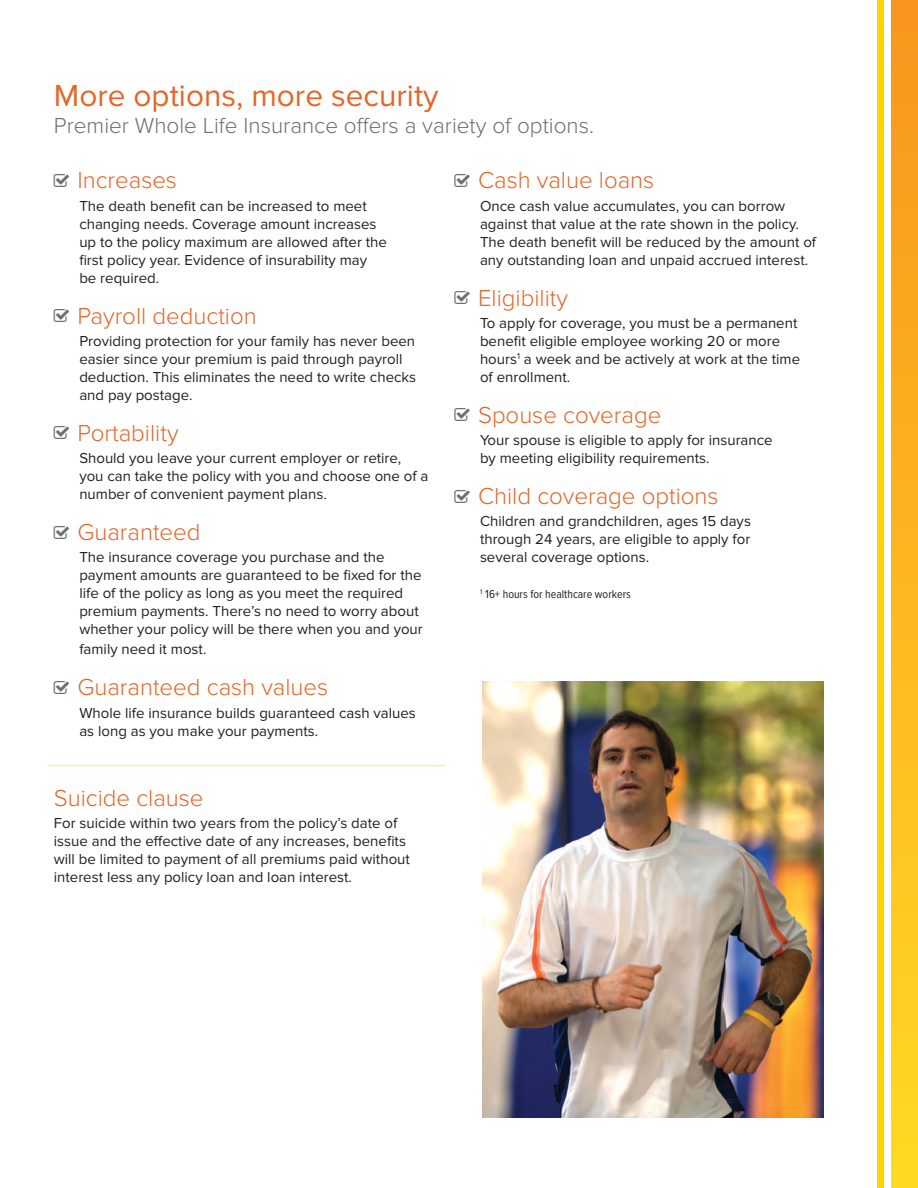
<style>
.page{position:relative;width:918px;height:1188px;background:#fff}
.page>*{position:absolute;margin:0;border:0;box-sizing:border-box;transform-origin:0 0}
.t1{font:31.5px "Proxima Nova";color:#e76425}
.t2{font:300 24px "Proxima Nova";color:#e76425}
.t3{font:300 22.5px "Proxima Nova";color:#6d6f71}
.t4{font:15px/18px "Proxima Nova";color:#231f20}
.t5{font:12px "Proxima Nova Cond";color:#231f20}
</style>
<div class="page">
<div style="left:877px;top:0;width:6px;height:1188px;background:#ffd400"></div>
<img style="left:482px;top:681px;width:341px;height:436px">
<hr style="left:47px;top:765px;width:398px;height:1px;background:#ffeba9">
<svg style="left:891px;top:0;width:27px;height:1188px;background:#fcb720"></svg>
<h1 class="t1" style="left:54px;top:77px;width:386px">More options, more security</h1>
<h3 class="t3" style="left:54px;top:113px;width:541px">Premier Whole Life Insurance offers a variety of options.</h3>
<h2 class="t2" style="left:77px;top:167px;width:101px">Increases</h2>
<p class="t4" style="left:79px;top:197px;width:309px">The death benefit can be increased to meet changing needs. Coverage amount increases up to the policy maximum are allowed after the first policy year. Evidence of insurability may be required.</p>
<h2 class="t2" style="left:77px;top:302px;width:181px">Payroll deduction</h2>
<p class="t4" style="left:79px;top:332px;width:338px">Providing protection for your family has never been easier since your premium is paid through payroll deduction. This eliminates the need to write checks and pay postage.</p>
<h2 class="t2" style="left:77px;top:419px;width:103px">Portability</h2>
<p class="t4" style="left:79px;top:449px;width:350px">Should you leave your current employer or retire, you can take the policy with you and choose one of a number of convenient payment plans.</p>
<h2 class="t2" style="left:77px;top:518px;width:125px">Guaranteed</h2>
<p class="t4" style="left:79px;top:549px;width:345px">The insurance coverage you purchase and the payment amounts are guaranteed to be fixed for the life of the policy as long as you meet the required premium payments. There’s no need to worry about whether your policy will be there when you and your</p>
<p class="t4" style="left:79px;top:640px;width:129px">family need it most.</p>
<h2 class="t2" style="left:77px;top:673px;width:252px">Guaranteed cash values</h2>
<p class="t4" style="left:79px;top:704px;width:338px">Whole life insurance builds guaranteed cash values as long as you make your payments.</p>
<h2 class="t2" style="left:54px;top:784px;width:151px">Suicide clause</h2>
<p class="t4" style="left:54px;top:814px;width:357px">For suicide within two years from the policy’s date of issue and the effective date of any increases, benefits will be limited to payment of all premiums paid without interest less any policy loan and loan interest.</p>
<h2 class="t2" style="left:478px;top:167px;width:178px">Cash value loans</h2>
<p class="t4" style="left:480px;top:197px;width:338px">Once cash value accumulates, you can borrow against that value at the rate shown in the policy.<br>The death benefit will be reduced by the amount of any outstanding loan and unpaid accrued interest.</p>
<h2 class="t2" style="left:478px;top:284px;width:91px">Eligibility</h2>
<p class="t4" style="left:480px;top:314px;width:322px">To apply for coverage, you must be a permanent benefit eligible employee working 20 or more hours<sup>1</sup> a week and be actively at work at the time of enrollment.</p>
<h2 class="t2" style="left:478px;top:401px;width:185px">Spouse coverage</h2>
<p class="t4" style="left:480px;top:431px;width:294px">Your spouse is eligible to apply for insurance by meeting eligibility requirements.</p>
<h2 class="t2" style="left:478px;top:482px;width:242px">Child coverage options</h2>
<p class="t4" style="left:480px;top:513px;width:272px;text-align:justify">Children and grandchildren, ages 15 days through 24 years, are eligible to apply for several coverage options.</p>
<p class="t5" style="left:480px;top:587px;width:152px"><sup>1</sup> 16+ hours for healthcare workers</p>
</div>
